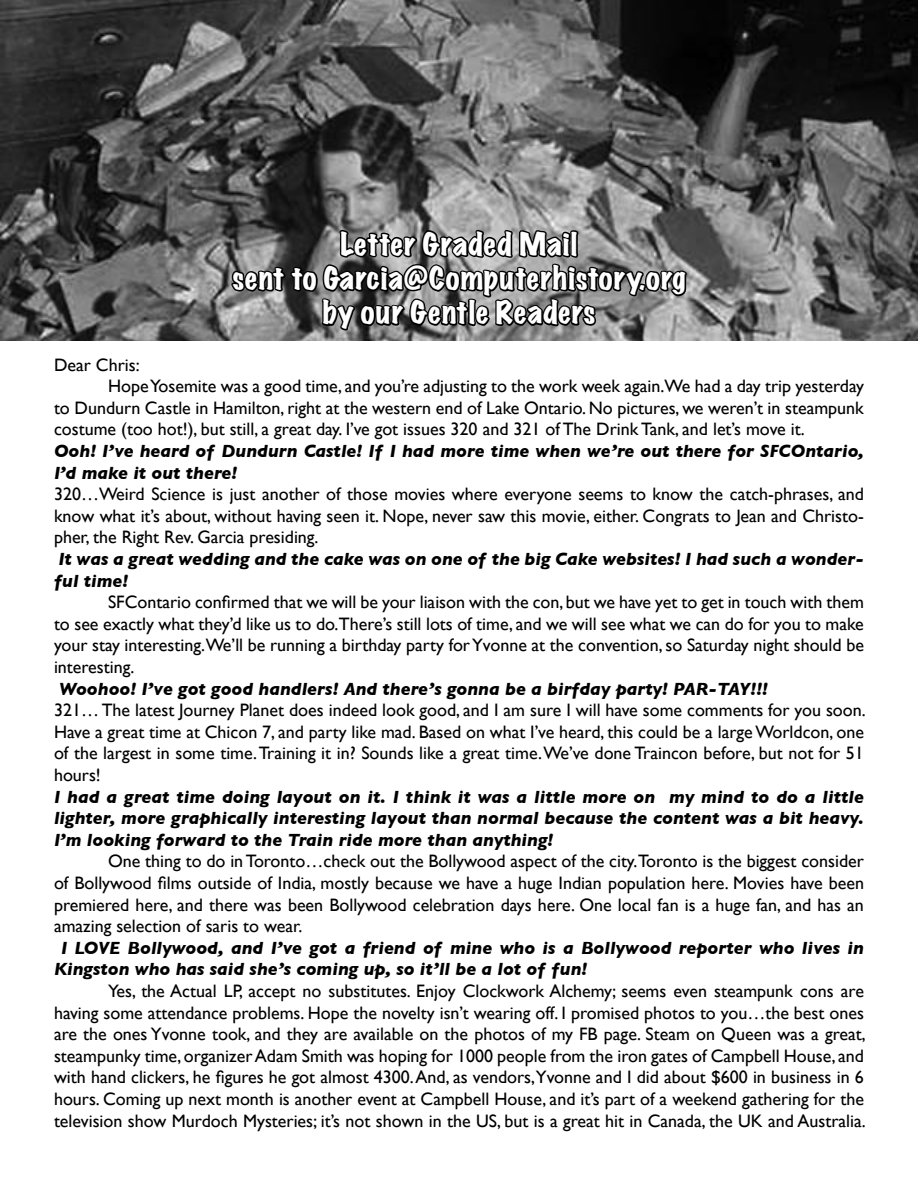
<style>
.page{position:relative;width:918px;height:1188px;background:#fff}
.page>*{position:absolute;margin:0;border:0;box-sizing:border-box;transform-origin:0 0}
.t1{font:expanded 28.5px/34.2px "Marker Felt";letter-spacing:.03em;color:#fff;text-align:center}
.t2{font:18px/21.6px "Gill Sans";color:#000;text-align:justify}
.t3{font:italic 700 18px/21.6px "Gill Sans";color:#000}
</style>
<div class="page">
<img style="left:0;top:0;width:918px;height:340px">
<svg style="left:229px;top:189px;width:460px;height:152px;background:#636363"></svg>
<h1 class="t1" style="left:232px;top:227px;width:455px">Letter Graded Mail<br>sent to Garcia@Computerhistory.org by our Gentle Readers</h1>
<p class="t2" style="left:54px;top:354px;width:87px">Dear Chris:</p>
<p class="t2" style="left:108px;top:375px;width:757px">Hope Yosemite was a good time, and you’re adjusting to the work week again.We had a day trip yesterday</p>
<p class="t2" style="left:54px;top:397px;width:811px">to Dundurn Castle in Hamilton, right at the western end of Lake Ontario. No pictures, we weren’t in steampunk</p>
<p class="t2" style="left:54px;top:418px;width:752px">costume (too hot!), but still, a great day. I’ve got issues 320 and 321 of The Drink Tank, and let’s move it.</p>
<p class="t3" style="left:54px;top:440px;width:811px">Ooh! I’ve heard of Dundurn Castle! If I had more time when we’re out there for SFCOntario,<br>I’d make it out there!</p>
<p class="t2" style="left:54px;top:483px;width:811px">320…Weird Science is just another of those movies where everyone seems to know the catch-phrases, and know what it’s about, without having seen it. Nope, never saw this movie, either. Congrats to Jean and Christo&shy;pher, the Right Rev. Garcia presiding.</p>
<p class="t3" style="left:54px;top:548px;width:812px">It was a great wedding and the cake was on one of the big Cake websites! I had such a wonder&shy;ful time!</p>
<p class="t2" style="left:54px;top:591px;width:812px;text-indent:54px">SFContario confirmed that we will be your liaison with the con, but we have yet to get in touch with them to see exactly what they’d like us to do.There’s still lots of time, and we will see what we can do for you to make your stay interesting.We’ll be running a birthday party for Yvonne at the convention, so Saturday night should be interesting.</p>
<p class="t3" style="left:59px;top:678px;width:710px">Woohoo! I’ve got good handlers! And there’s gonna be a birfday party! PAR-TAY!!!</p>
<p class="t2" style="left:54px;top:699px;width:813px">321… The latest Journey Planet does indeed look good, and I am sure I will have some comments for you soon.<br>Have a great time at Chicon 7, and party like mad. Based on what I’ve heard, this could be a large Worldcon, one of the largest in some time. Training it in? Sounds like a great time. We’ve done Traincon before, but not for 51 hours!</p>
<p class="t3" style="left:54px;top:786px;width:811px;text-align:justify">I had a great time doing layout on it. I think it was a little more on my mind to do a little lighter, more graphically interesting layout than normal because the content was a bit heavy.<br>I’m looking forward to the Train ride more than anything!</p>
<p class="t2" style="left:54px;top:850px;width:812px;text-indent:54px">One thing to do in Toronto…check out the Bollywood aspect of the city.Toronto is the biggest consider of Bollywood films outside of India, mostly because we have a huge Indian population here. Movies have been premiered here, and there was been Bollywood celebration days here. One local fan is a huge fan, and has an amazing selection of saris to wear.</p>
<p class="t3" style="left:54px;top:937px;width:811px;text-indent:7px">I LOVE Bollywood, and I’ve got a friend of mine who is a Bollywood reporter who lives in<br>Kingston who has said she’s coming up, so it’ll be a lot of fun!</p>
<p class="t2" style="left:54px;top:980px;width:813px;text-indent:54px">Yes, the Actual LP, accept no substitutes. Enjoy Clockwork Alchemy; seems even steampunk cons are having some attendance problems. Hope the novelty isn’t wearing off. I promised photos to you…the best ones are the ones Yvonne took, and they are available on the photos of my FB page. Steam on Queen was a great, steampunky time, organizer Adam Smith was hoping for 1000 people from the iron gates of Campbell House, and with hand clickers, he figures he got almost 4300. And, as vendors,Yvonne and I did about $600 in business in 6 hours. Coming up next month is another event at Campbell House, and it’s part of a weekend gathering for the television show Murdoch Mysteries; it’s not shown in the US, but is a great hit in Canada, the UK and Australia.</p>
</div>
